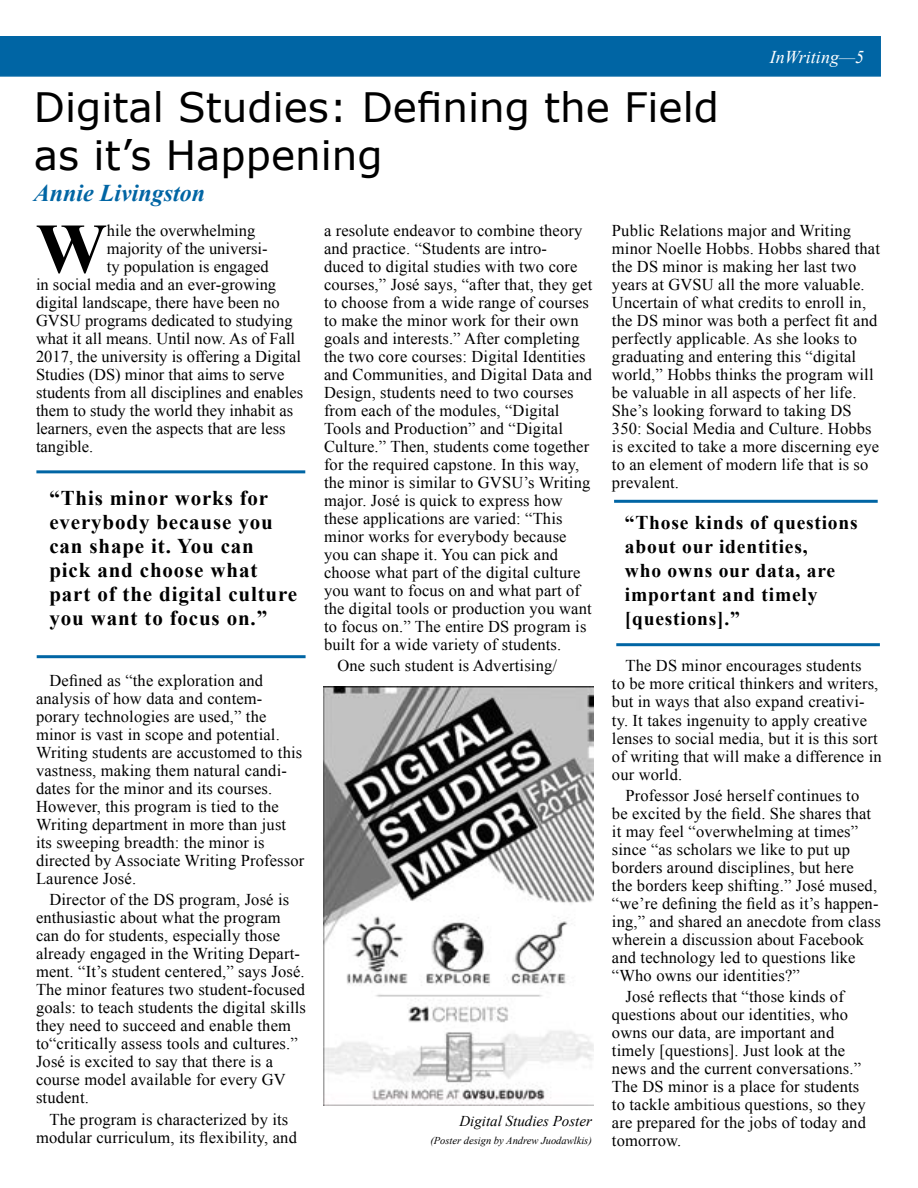
<style>
.page{position:relative;width:918px;height:1188px;background:#fff}
.page>*{position:absolute;margin:0;border:0;box-sizing:border-box;transform-origin:0 0}
.t1{font:700 70.8px "Times New Roman";color:#000}
.t2{font:40.5px/48.6px "Verdana";color:#000}
.t3{font:italic 700 24px "Times New Roman";color:#0065a4}
.t4{font:700 21px/24px "Times New Roman";letter-spacing:.04em;color:#000}
.t5{font:700 19.5px/24px "Times New Roman";letter-spacing:.04em;color:#000}
.t6{font:italic 18px "Times New Roman";color:#fff}
.t7{font:16.5px/18px "Times New Roman";letter-spacing:.01em;color:#000}
.t8{font:italic 15px "Times New Roman";color:#000}
.t9{font:italic 10.5px "Times New Roman";color:#000}
</style>
<div class="page">
<div style="left:0;top:36px;width:881px;height:41px;background:#0065a4"></div>
<hr style="left:36px;top:470px;width:269px;height:3px;background:#0065a4">
<hr style="left:37px;top:655px;width:269px;height:3px;background:#0065a4">
<hr style="left:614px;top:500px;width:264px;height:3px;background:#0065a4">
<hr style="left:616px;top:643px;width:264px;height:3px;background:#0065a4">
<img style="left:323px;top:686px;width:271px;height:419px">
<p class="t6" style="left:770px;top:47px;width:96px">InWriting—5</p>
<h2 class="t2" style="left:34px;top:81px;width:687px">Digital Studies: Defining the Field as it’s Happening</h2>
<h3 class="t3" style="left:34px;top:180px;width:173px">Annie Livingston</h3>
<p class="t7" style="left:324px;top:222px;width:270px">a resolute endeavor to combine theory and practice. “Students are intro-<br>duced to digital studies with two core courses,” José says, “after that, they get to choose from a wide range of courses to make the minor work for their own goals and interests.” After completing the two core courses: Digital Identities and Communities, and Digital Data and Design, students need to two courses from each of the modules, “Digital Tools and Production” and “Digital Culture.” Then, students come together for the required capstone. In this way, the minor is similar to GVSU’s Writing major. José is quick to express how these applications are varied: “This minor works for everybody because you can shape it. You can pick and choose what part of the digital culture you want to focus on and what part of the digital tools or production you want to focus on.” The entire DS program is built for a wide variety of students.</p>
<p class="t7" style="left:337px;top:657px;width:221px">One such student is Advertising/</p>
<h1 class="t1" style="left:36px;top:209px;width:72px">W</h1>
<p class="t7" style="left:107px;top:222px;width:150px">hile the overwhelming</p>
<p class="t7" style="left:612px;top:222px;width:270px">Public Relations major and Writing minor Noelle Hobbs. Hobbs shared that the DS minor is making her last two years at GVSU all the more valuable.<br>Uncertain of what credits to enroll in, the DS minor was both a perfect fit and perfectly applicable. As she looks to graduating and entering this “digital world,” Hobbs thinks the program will be valuable in all aspects of her life.<br>She’s looking forward to taking DS 350: Social Media and Culture. Hobbs is excited to take a more discerning eye to an element of modern life that is so prevalent.</p>
<p class="t7" style="left:107px;top:240px;width:162px">majority of the universi-</p>
<p class="t7" style="left:107px;top:258px;width:163px">ty population is engaged</p>
<p class="t7" style="left:36px;top:276px;width:242px">in social media and an ever-growing</p>
<p class="t7" style="left:36px;top:294px;width:245px">digital landscape, there have been no</p>
<p class="t7" style="left:36px;top:312px;width:258px">GVSU programs dedicated to studying</p>
<p class="t7" style="left:36px;top:330px;width:261px">what it all means. Until now. As of Fall</p>
<p class="t7" style="left:36px;top:348px;width:267px">2017, the university is offering a Digital</p>
<p class="t7" style="left:36px;top:366px;width:250px">Studies (DS) minor that aims to serve</p>
<p class="t7" style="left:36px;top:384px;width:269px">students from all disciplines and enables</p>
<p class="t7" style="left:36px;top:402px;width:259px">them to study the world they inhabit as</p>
<p class="t7" style="left:36px;top:420px;width:251px">learners, even the aspects that are less</p>
<p class="t7" style="left:36px;top:438px;width:59px">tangible.</p>
<p class="t4" style="left:49px;top:486px;width:249px">“This minor works for everybody because you can shape it. You can pick and choose what part of the digital culture you want to focus on.”</p>
<p class="t5" style="left:625px;top:511px;width:234px">“Those kinds of questions about our identities,<br>who owns our data, are important and timely [questions].”</p>
<p class="t7" style="left:612px;top:657px;width:271px;text-indent:13px">The DS minor encourages students<br>to be more critical thinkers and writers, but in ways that also expand creativi&shy;ty. It takes ingenuity to apply creative lenses to social media, but it is this sort of writing that will make a difference in our world.</p>
<p class="t7" style="left:612px;top:786px;width:270px;text-indent:13px">Professor José herself continues to<br>be excited by the field. She shares that it may feel “overwhelming at times” since “as scholars we like to put up borders around disciplines, but here<br>the borders keep shifting.” José mused, “we’re defining the field as it’s happen&shy;ing,” and shared an anecdote from class wherein a discussion about Facebook and technology led to questions like “Who owns our identities?”</p>
<p class="t7" style="left:612px;top:987px;width:255px;text-indent:13px">José reflects that “those kinds of questions about our identities, who owns our data, are important and timely [questions]. Just look at the news and the current conversations.” The DS minor is a place for students to tackle ambitious questions, so they are prepared for the jobs of today and tomorrow.</p>
<p class="t7" style="left:36px;top:672px;width:270px;text-indent:13px">Defined as “the exploration and analysis of how data and contem&shy;porary technologies are used,” the minor is vast in scope and potential.<br>Writing students are accustomed to this vastness, making them natural candi&shy;dates for the minor and its courses.<br>However, this program is tied to the Writing department in more than just its sweeping breadth: the minor is directed by Associate Writing Professor Laurence José.</p>
<p class="t7" style="left:36px;top:891px;width:272px;text-indent:13px">Director of the DS program, José is enthusiastic about what the program can do for students, especially those already engaged in the Writing Depart&shy;ment. “It’s student centered,” says José.<br>The minor features two student-focused goals: to teach students the digital skills they need to succeed and enable them to“critically assess tools and cultures.” José is excited to say that there is a course model available for every GV student.</p>
<p class="t7" style="left:36px;top:1110px;width:262px;text-align:center">The program is characterized by its modular curriculum, its flexibility, and</p>
<p class="t8" style="left:459px;top:1113px;width:134px">Digital Studies Poster</p>
<p class="t9" style="left:430px;top:1135px;width:163px">(Poster design by Andrew Juodawlkis)</p>
</div>
